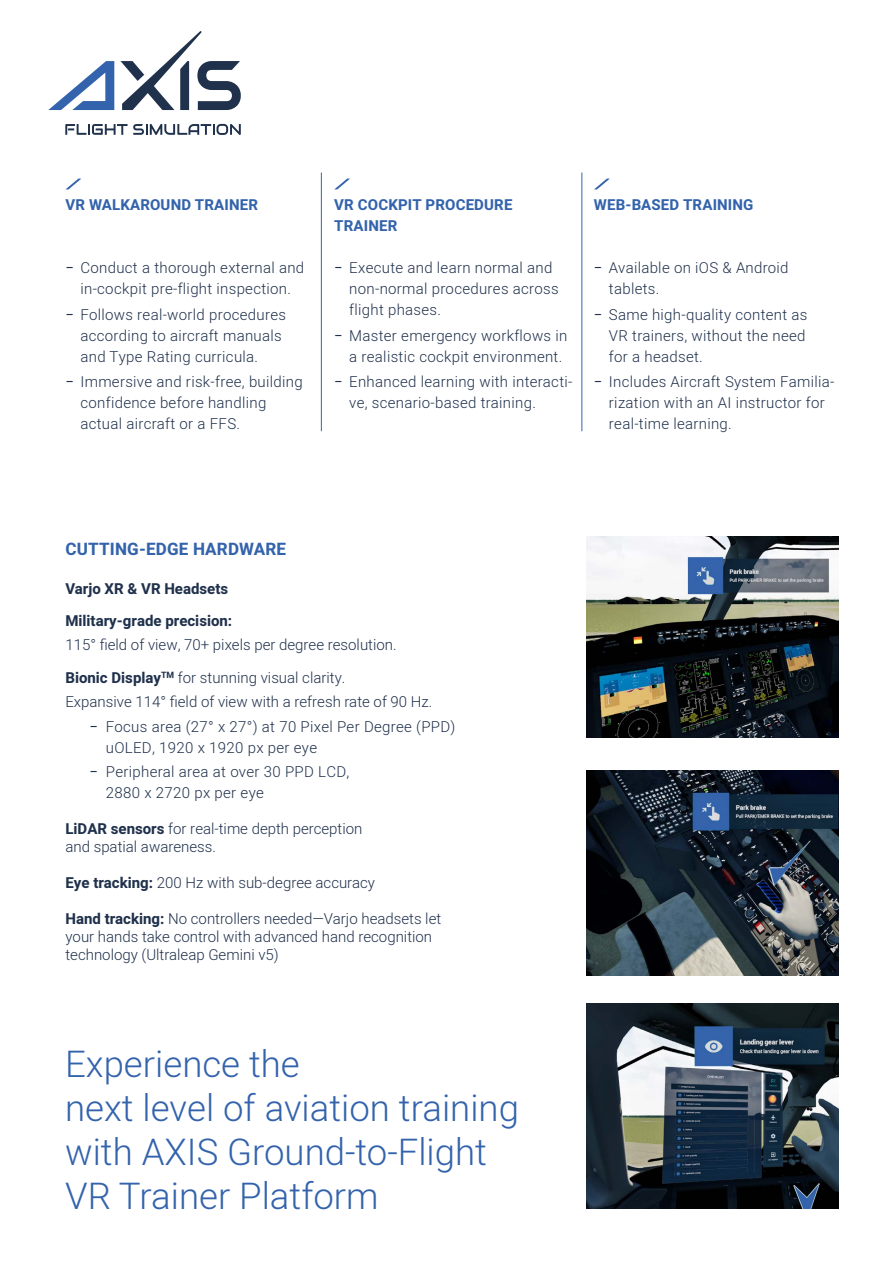
<style>
.page{position:relative;width:893px;height:1263px;background:#fff}
.page>*{position:absolute;margin:0;border:0;box-sizing:border-box;transform-origin:0 0}
.t1{font:300 36.6px/43.8px "Heebo";color:#3363ac}
.t2{font:700 17.1px "Heebo";letter-spacing:.01em;color:#3363ac}
.t3{font:300 15px/21px "Heebo";letter-spacing:.02em;color:#20314c}
.t4{font:300 15px/18px "Heebo";color:#20314c}
.t5{font:700 15px/21px "Heebo";letter-spacing:.01em;color:#3363ac}
.t6{font:700 15px/31.5px "Heebo";color:#20314c}
.s1{font-weight:400}
.s2{font-weight:700}
</style>
<div class="page">
<svg style="left:48px;top:61px;width:66px;height:49px"></svg>
<svg style="left:121px;top:31px;width:120px;height:79px"></svg>
<svg style="left:65px;top:124px;width:13px;height:11px"></svg>
<svg style="left:88px;top:124px;width:90px;height:11px"></svg>
<svg style="left:188px;top:124px;width:53px;height:11px"></svg>
<img style="left:587px;top:1003px;width:251px;height:206px">
<img style="left:587px;top:770px;width:251px;height:205px">
<img style="left:587px;top:537px;width:251px;height:200px">
<svg style="left:66px;top:179px;width:15px;height:10px"></svg>
<svg style="left:335px;top:179px;width:15px;height:10px"></svg>
<svg style="left:594px;top:179px;width:16px;height:10px"></svg>
<hr style="left:321px;top:173px;width:1px;height:258px;background:#3363ac">
<hr style="left:582px;top:173px;width:1px;height:258px;background:#3363ac">
<p class="t5" style="left:65px;top:195px;width:194px">VR WALKAROUND TRAINER</p>
<p class="t3" style="left:65px;top:257px;width:240px;text-align:center"><span class="s1">−</span> Conduct a thorough external and in-cockpit pre-flight inspection.</p>
<p class="t3" style="left:80px;top:304px;width:207px;text-indent:-15px"><span class="s1">−</span> Follows real-world procedures according to aircraft manuals and Type Rating curricula.</p>
<p class="t3" style="left:80px;top:371px;width:224px;text-indent:-15px"><span class="s1">−</span> Immersive and risk-free, building confidence before handling actual aircraft or a FFS.</p>
<p class="t5" style="left:334px;top:195px;width:180px">VR COCKPIT PROCEDURE<br>TRAINER</p>
<p class="t3" style="left:349px;top:257px;width:211px;text-indent:-15px"><span class="s1">−</span> Execute and learn normal and non-normal procedures across flight phases.</p>
<p class="t3" style="left:349px;top:325px;width:220px;text-indent:-15px"><span class="s1">−</span> Master emergency workflows in a realistic cockpit environment.</p>
<p class="t3" style="left:349px;top:371px;width:225px;text-indent:-15px"><span class="s1">−</span> Enhanced learning with interacti&shy;ve, scenario-based training.</p>
<p class="t5" style="left:594px;top:195px;width:161px">WEB-BASED TRAINING</p>
<p class="t3" style="left:609px;top:257px;width:181px;text-indent:-15px"><span class="s1">−</span> Available on iOS &amp; Android tablets.</p>
<p class="t3" style="left:609px;top:304px;width:200px;text-indent:-15px"><span class="s1">−</span> Same high-quality content as<br>VR trainers, without the need for a headset.</p>
<p class="t3" style="left:609px;top:371px;width:227px;text-indent:-15px"><span class="s1">−</span> Includes Aircraft System Familia&shy;rization with an AI instructor for real-time learning.</p>
<p class="t2" style="left:65px;top:537px;width:222px">CUTTING-EDGE HARDWARE</p>
<p class="t6" style="left:65px;top:574px;width:168px">Varjo XR &amp; VR Headsets<br>Military-grade precision:</p>
<p class="t4" style="left:65px;top:635px;width:333px">115° field of view, 70+ pixels per degree resolution.</p>
<p class="t4" style="left:65px;top:665px;width:368px;line-height:24px"><span class="s2">Bionic Display</span><sup>TM</sup> for stunning visual clarity.<br>Expansive 114° field of view with a refresh rate of 90 Hz.</p>
<p class="t3" style="left:106px;top:716px;width:351px;text-indent:-16px"><span class="s1">−</span> Focus area (27° x 27°) at 70 Pixel Per Degree (PPD) uOLED, 1920 x 1920 px per eye</p>
<p class="t3" style="left:106px;top:761px;width:245px;text-indent:-16px"><span class="s1">−</span> Peripheral area at over 30 PPD LCD,<br>2880 x 2720 px per eye</p>
<p class="t4" style="left:65px;top:819px;width:299px"><span class="s2">LiDAR sensors</span> for real-time depth perception and spatial awareness.</p>
<p class="t4" style="left:65px;top:873px;width:311px"><span class="s2">Eye tracking:</span> 200 Hz with sub-degree accuracy</p>
<p class="t4" style="left:65px;top:909px;width:377px"><span class="s2">Hand tracking:</span> No controllers needed—Varjo headsets let your hands take control with advanced hand recognition technology (Ultraleap Gemini v5)</p>
<h1 class="t1" style="left:65px;top:1042px;width:455px">Experience the<br>next level of aviation training with AXIS Ground-to-Flight<br>VR Trainer Platform</h1>
</div>
